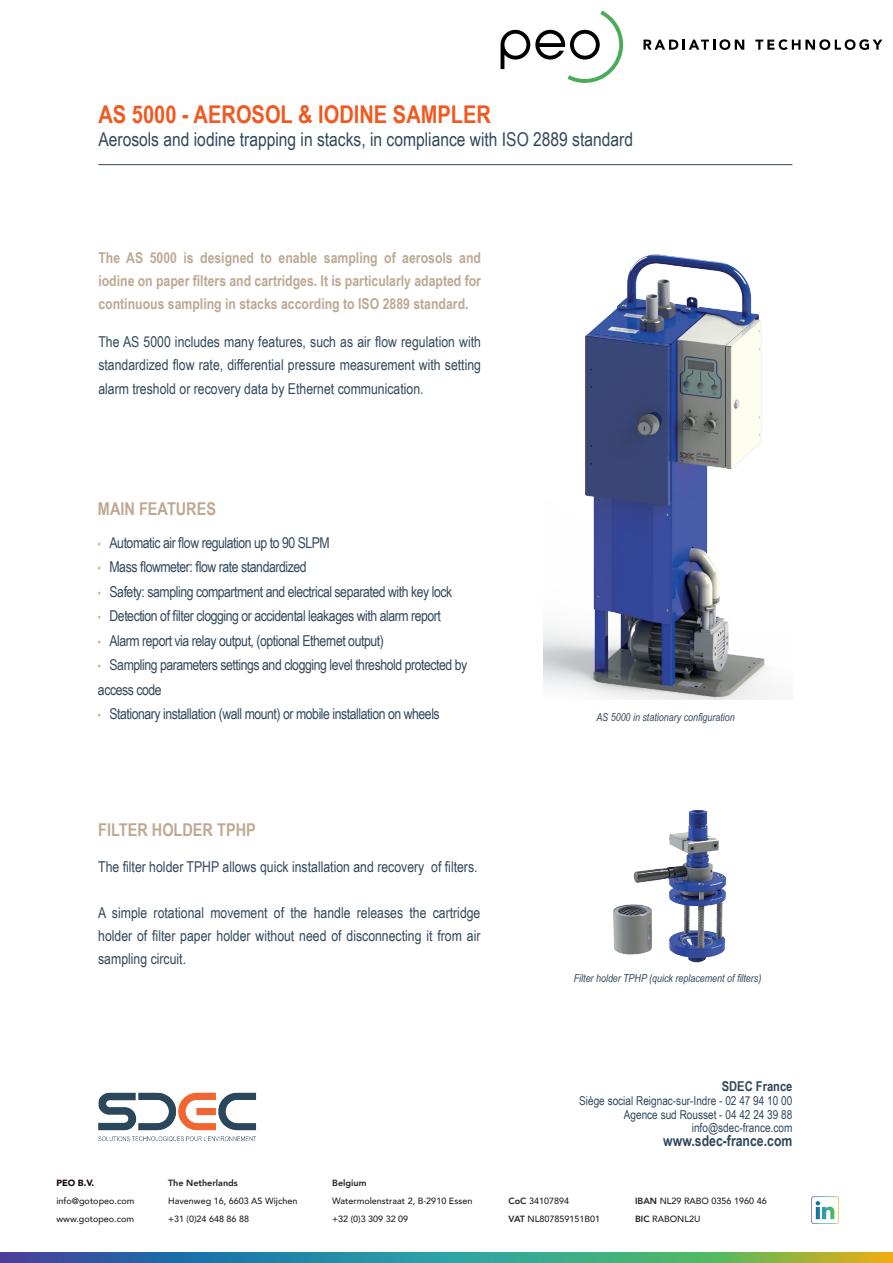
<style>
.page{position:relative;width:893px;height:1263px;background:#fff}
.page>*{position:absolute;margin:0;border:0;box-sizing:border-box;transform-origin:0 0}
.t1{font:700 24.45px "Arial Narrow";color:#f15921}
.t2{font:19.05px "Arial Narrow";color:#32485b}
.t3{font:700 17.7px "Arial Narrow";color:#bda993}
.t4{font:15px/23.1px "Arial Narrow";letter-spacing:-.03em;color:#32485b;text-align:justify}
.t5{font:700 15px/23.1px "Arial Narrow";color:#bda993;text-align:justify}
.t6{font:15px "Arial Narrow";color:#32485b}
.t7{font:700 15px "Arial Narrow";color:#30475b}
.t8{font:700 13.65px "Arial Narrow";color:#30475b}
.t9{font:12.3px/13.6px "Arial Narrow";color:#30475b;text-align:right}
.t10{font:italic 10.95px "Arial Narrow";color:#32485b}
.t11{font:500 9px "Avenir";color:#231f20}
.t12{font:800 9px "Avenir";color:#231f20}
.t13{font:900 9px "Avenir";color:#110002}
.s1{font-size:10.95px;color:#bda993}
.s2{font-weight:800}
</style>
<div class="page">
<img style="left:0;top:1252px;width:893px;height:11px">
<img style="left:811px;top:1196px;width:28px;height:28px">
<img style="left:98px;top:1092px;width:159px;height:50px">
<img style="left:544px;top:254px;width:232px;height:445px">
<hr style="left:98px;top:164px;width:694px;height:1px;background:#32485b">
<img style="left:613px;top:809px;width:114px;height:154px">
<svg style="left:643px;top:39px;width:101px;height:11px"></svg>
<svg style="left:755px;top:39px;width:127px;height:11px"></svg>
<svg style="left:501px;top:11px;width:122px;height:72px"></svg>
<p class="t1" style="left:98px;top:96px;width:394px">AS 5000 - AEROSOL &amp; IODINE SAMPLER</p>
<p class="t2" style="left:98px;top:125px;width:536px">Aerosols and iodine trapping in stacks, in compliance with ISO 2889 standard</p>
<p class="t5" style="left:98px;top:245px;width:384px">The AS 5000 is designed to enable sampling of aerosols and iodine on paper filters and cartridges. It is particularly adapted for continuous sampling in stacks according to ISO 2889 standard.</p>
<p class="t4" style="left:98px;top:330px;width:384px">The AS 5000 includes many features, such as air flow regulation with standardized flow rate, differential pressure measurement with setting alarm treshold or recovery data by Ethernet communication.</p>
<p class="t3" style="left:98px;top:496px;width:120px">MAIN FEATURES</p>
<p class="t4" style="left:98px;top:530px;width:233px"><span class="s1">•</span> Automatic air flow regulation up to 90 SLPM</p>
<p class="t4" style="left:98px;top:555px;width:210px"><span class="s1">•</span> Mass flowmeter: flow rate standardized</p>
<p class="t4" style="left:98px;top:579px;width:356px"><span class="s1">•</span> Safety: sampling compartment and electrical separated with key lock</p>
<p class="t4" style="left:98px;top:604px;width:344px"><span class="s1">•</span> Detection of filter clogging or accidental leakages with alarm report</p>
<p class="t4" style="left:98px;top:628px;width:287px"><span class="s1">•</span> Alarm report via relay output, (optional Ethernet output)</p>
<p class="t4" style="left:98px;top:652px;width:371px;line-height:24.5px"><span class="s1">•</span> Sampling parameters settings and clogging level threshold protected by access code</p>
<p class="t4" style="left:98px;top:702px;width:343px"><span class="s1">•</span> Stationary installation (wall mount) or mobile installation on wheels</p>
<p class="t10" style="left:596px;top:709px;width:140px">AS 5000 in stationary configuration</p>
<p class="t3" style="left:98px;top:816px;width:159px">FILTER HOLDER TPHP</p>
<p class="t6" style="left:98px;top:855px;width:381px">The filter holder TPHP allows quick installation and recovery of filters.</p>
<p class="t4" style="left:98px;top:900px;width:384px">A simple rotational movement of the handle releases the cartridge holder of filter paper holder without need of disconnecting it from air sampling circuit.</p>
<p class="t10" style="left:574px;top:970px;width:189px">Filter holder TPHP (quick replacement of filters)</p>
<p class="t13" style="left:56px;top:1175px;width:39px">PEO B.V.</p>
<p class="t11" style="left:56px;top:1193px;width:79px">info@gotopeo.com</p>
<p class="t11" style="left:56px;top:1211px;width:79px">www.gotopeo.com</p>
<p class="t12" style="left:168px;top:1176px;width:71px">The Netherlands</p>
<p class="t11" style="left:168px;top:1193px;width:131px">Havenweg 16, 6603 AS Wijchen</p>
<p class="t11" style="left:168px;top:1211px;width:83px">+31 (0)24 648 86 88</p>
<p class="t12" style="left:332px;top:1176px;width:36px">Belgium</p>
<p class="t11" style="left:332px;top:1193px;width:142px">Watermolenstraat 2, B-2910 Essen</p>
<p class="t11" style="left:332px;top:1211px;width:78px">+32 (0)3 309 32 09</p>
<p class="t8" style="left:722px;top:1076px;width:72px">SDEC France</p>
<p class="t9" style="left:579px;top:1093px;width:215px">Siège social Reignac-sur-Indre - 02 47 94 10 00<br>Agence sud Rousset - 04 42 24 39 88 info@sdec-france.com</p>
<p class="t7" style="left:663px;top:1129px;width:131px">www.sdec-france.com</p>
<p class="t11" style="left:509px;top:1193px;width:62px"><span class="s2">CoC</span> 34107894</p>
<p class="t11" style="left:509px;top:1211px;width:93px"><span class="s2">VAT</span> NL807859151B01</p>
<p class="t11" style="left:635px;top:1193px;width:133px"><span class="s2">IBAN</span> NL29 RABO 0356 1960 46</p>
<p class="t11" style="left:635px;top:1211px;width:67px"><span class="s2">BIC</span> RABONL2U</p>
</div>
